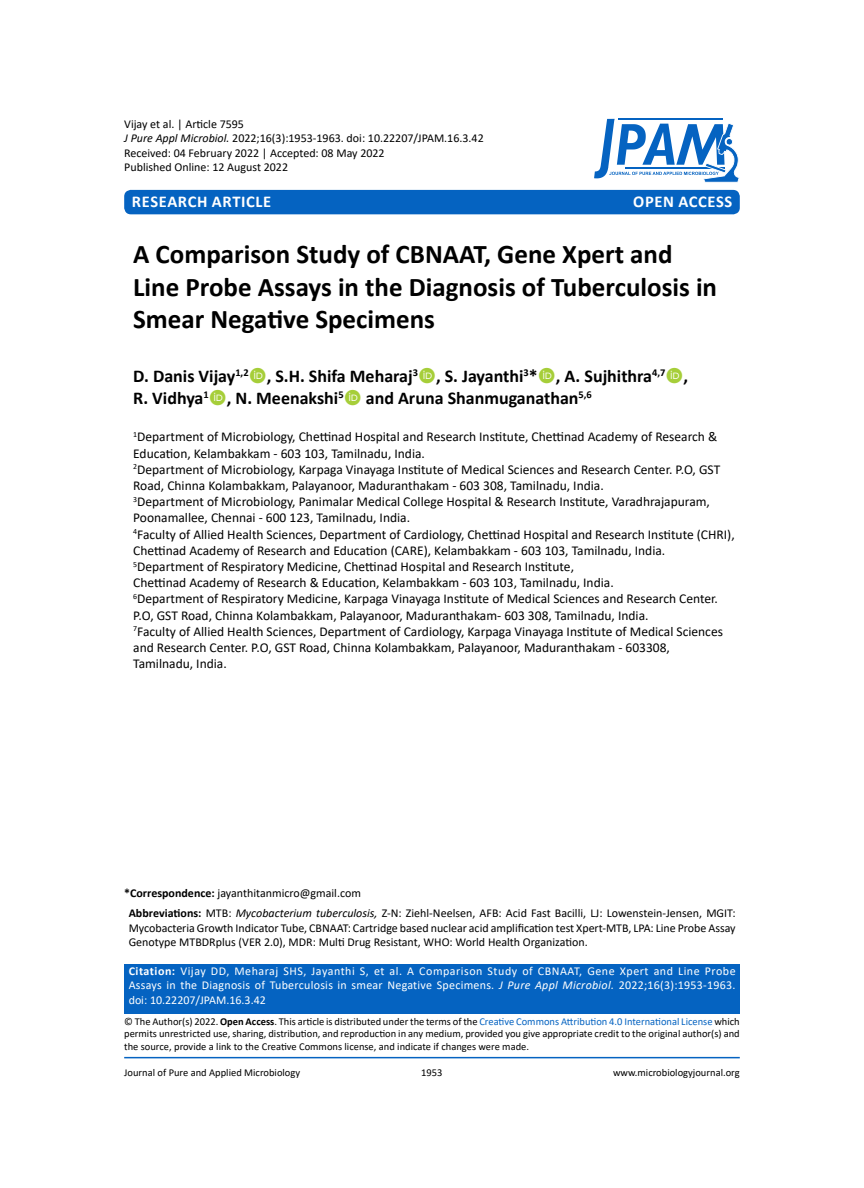
<style>
.page{position:relative;width:864px;height:1188px;background:#fff}
.page>*{position:absolute;margin:0;border:0;box-sizing:border-box;transform-origin:0 0}
.t1{font:700 27px/32.4px "Calibri";color:#000}
.t2{font:700 18px/21.6px "Calibri";color:#000}
.t3{font:700 16.5px "Calibri";letter-spacing:.04em;color:#fff}
.t4{font:13.5px/16.2px "Calibri";color:#000}
.t5{font:12px/14.4px "Calibri";color:#000;text-align:justify}
.t6{font:12px/14.4px "Calibri";letter-spacing:.02em;color:#fff;text-align:justify}
.t7{font:10.5px/12.6px "Calibri";color:#000;text-align:justify}
.s1{font-style:italic}
.s2{font-weight:700}
.s3{color:#0563c1}
</style>
<div class="page">
<div style="left:124px;top:964px;width:616px;height:50px;background:#0563c1"></div>
<hr style="left:124px;top:1057px;width:616px;height:1px;background:#0563c1">
<div style="left:124px;top:190px;width:616px;height:24px;background:#0563c1;border-radius:7px"></div>
<svg style="left:594px;top:119px;width:145px;height:64px"></svg>
<p class="t5" style="left:124px;top:116px;width:361px;text-align:left">Vijay et al. | Article 7595<br><span class="s1">J Pure Appl Microbiol.</span> 2022;16(3):1953-1963. doi: 10.22207/JPAM.16.3.42<br>Received: 04 February 2022 | Accepted: 08 May 2022<br>Published Online: 12 August 2022</p>
<p class="t3" style="left:132px;top:189px;width:141px">Research Article</p>
<p class="t3" style="left:633px;top:189px;width:84px">OPEN ACCESS</p>
<h1 class="t1" style="left:133px;top:238px;width:585px">A Comparison Study of CBNAAT, Gene Xpert and<br>Line Probe Assays in the Diagnosis of Tuberculosis in<br>Smear Negative Specimens</h1>
<h2 class="t2" style="left:133px;top:365px;width:556px">D. Danis Vijay<sup>1,2</sup> , S.H. Shifa Meharaj<sup>3</sup> , S. Jayanthi<sup>3</sup>* , A. Sujhithra<sup>4,7</sup> ,<br>R. Vidhya<sup>1</sup> , N. Meenakshi<sup>5</sup> and Aruna Shanmuganathan<sup>5,6</sup></h2>
<p class="t4" style="left:133px;top:429px;width:603px"><sup>1</sup>Department of Microbiology, Chettinad Hospital and Research Institute, Chettinad Academy of Research &amp; Education, Kelambakkam - 603 103, Tamilnadu, India.<br><sup>2</sup>Department of Microbiology, Karpaga Vinayaga Institute of Medical Sciences and Research Center. P.O, GST Road, Chinna Kolambakkam, Palayanoor, Maduranthakam - 603 308, Tamilnadu, India.<br><sup>3</sup>Department of Microbiology, Panimalar Medical College Hospital &amp; Research Institute, Varadhrajapuram, Poonamallee, Chennai - 600 123, Tamilnadu, India.<br><sup>4</sup>Faculty of Allied Health Sciences, Department of Cardiology, Chettinad Hospital and Research Institute (CHRI), Chettinad Academy of Research and Education (CARE), Kelambakkam - 603 103, Tamilnadu, India.<br><sup>5</sup>Department of Respiratory Medicine, Chettinad Hospital and Research Institute,<br>Chettinad Academy of Research &amp; Education, Kelambakkam - 603 103, Tamilnadu, India.<br><sup>6</sup>Department of Respiratory Medicine, Karpaga Vinayaga Institute of Medical Sciences and Research Center.<br>P.O, GST Road, Chinna Kolambakkam, Palayanoor, Maduranthakam- 603 308, Tamilnadu, India.<br><sup>7</sup>Faculty of Allied Health Sciences, Department of Cardiology, Karpaga Vinayaga Institute of Medical Sciences and Research Center. P.O, GST Road, Chinna Kolambakkam, Palayanoor, Maduranthakam - 603308,<br>Tamilnadu, India.</p>
<p class="t5" style="left:124px;top:885px;width:238px"><span class="s2">*Correspondence:</span> jayanthitanmicro@gmail.com</p>
<p class="t5" style="left:129px;top:906px;width:608px"><span class="s2">Abbreviations:</span> MTB: <span class="s1">Mycobacterium tuberculosis,</span> Z-N: Ziehl-Neelsen, AFB: Acid Fast Bacilli, LJ: Lowenstein-Jensen, MGIT:<br>Mycobacteria Growth Indicator Tube, CBNAAT: Cartridge based nuclear acid amplification test Xpert-MTB, LPA: Line Probe Assay Genotype MTBDRplus (VER 2.0), MDR: Multi Drug Resistant, WHO: World Health Organization.</p>
<p class="t6" style="left:129px;top:964px;width:609px"><span class="s2">Citation:</span> Vijay DD, Meharaj SHS, Jayanthi S, et al. A Comparison Study of CBNAAT, Gene Xpert and Line Probe Assays in the Diagnosis of Tuberculosis in smear Negative Specimens. <span class="s1">J Pure Appl Microbiol.</span> 2022;16(3):1953-1963. doi: 10.22207/JPAM.16.3.42</p>
<p class="t7" style="left:124px;top:1015px;width:617px">© The Author(s) 2022. <span class="s2">Open Access</span>. This article is distributed under the terms of the <span class="s3">Creative Commons Attribution 4.0 International License</span> which permits unrestricted use, sharing, distribution, and reproduction in any medium, provided you give appropriate credit to the original author(s) and the source, provide a link to the Creative Commons license, and indicate if changes were made.</p>
<p class="t7" style="left:124px;top:1066px;width:177px">Journal of Pure and Applied Microbiology</p>
<p class="t7" style="left:421px;top:1066px;width:23px">1953</p>
<p class="t7" style="left:613px;top:1066px;width:128px">www.microbiologyjournal.org</p>
</div>
